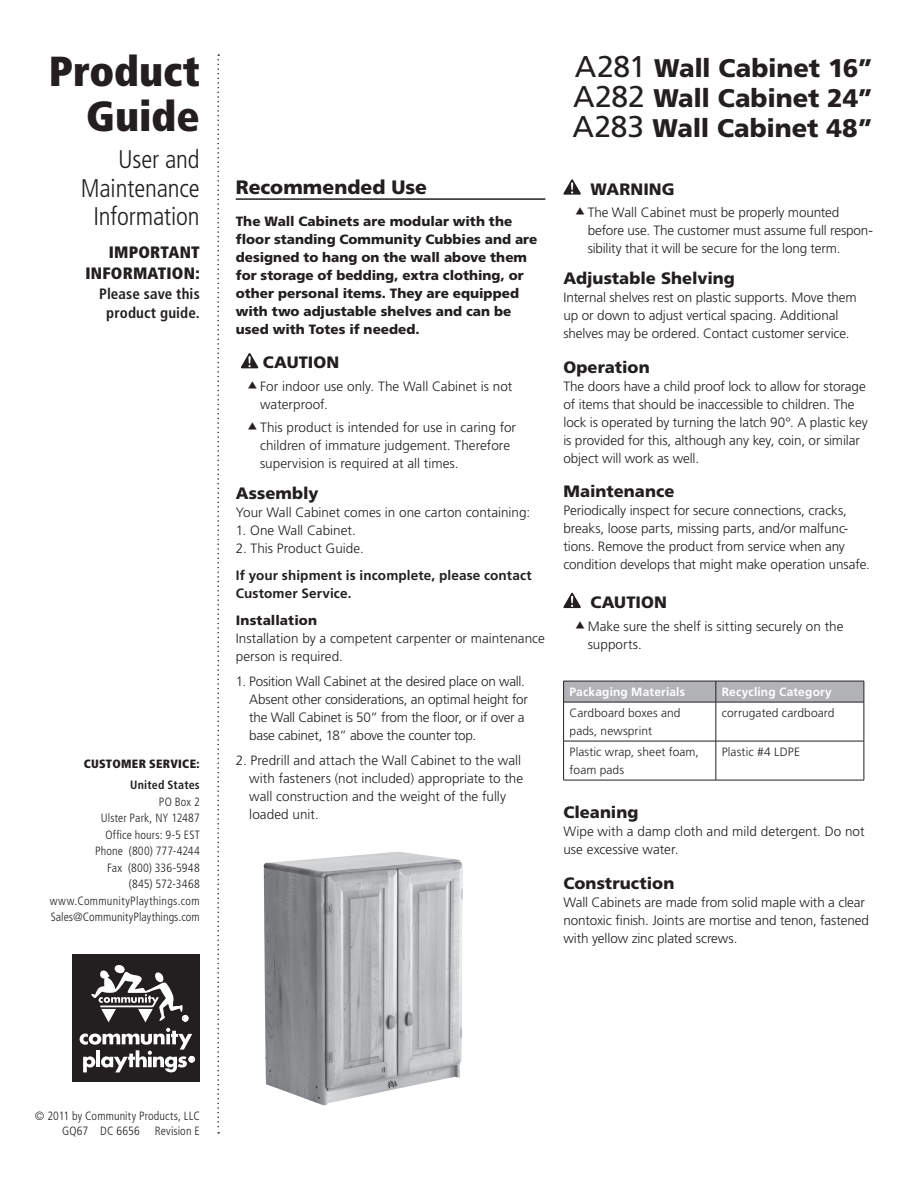
<style>
.page{position:relative;width:918px;height:1188px;background:#fff}
.page>*{position:absolute;margin:0;border:0;box-sizing:border-box;transform-origin:0 0}
.t1{font:900 condensed 42px/45px "Frutiger LT Std";color:#231f20;text-align:right}
.t2{font:900 25.5px "Frutiger LT Std";letter-spacing:-.005em;color:#231f20}
.t3{font:300 condensed 25.5px/28.5px "Frutiger LT Std";letter-spacing:-.005em;color:#231f20;text-align:right}
.Recomended_Use_Head{font:900 19.5px "Frutiger LT Std";color:#231f20}
.Heading{font:900 16.5px "Frutiger LT Std";color:#231f20}
.t4{font:900 condensed 16.5px/21px "Frutiger LT Std";letter-spacing:.01em;color:#231f20;text-align:right}
.Warning_Head{font:900 16.5px "Frutiger LT Std";letter-spacing:.005em;color:#231f20}
.t5{font:700 condensed 15px/19.5px "Frutiger LT Std";letter-spacing:.01em;color:#231f20;text-align:center}
.Body_Text_Numbering{font:300 13.5px/18px "Frutiger LT Std";letter-spacing:-.005em;color:#231f20}
.Body_Text{font:300 13.5px/18px "Frutiger LT Std";letter-spacing:-.005em;color:#231f20}
.Warning_Bulleted{font:300 13.5px/18px "Frutiger LT Std";color:#231f20}
.Warning_Head-2{font:900 13.5px/18px "Frutiger LT Std";color:#231f20}
.Body_Text_Bold{font:700 13.5px/18px "Frutiger LT Std";letter-spacing:.01em;color:#231f20}
.Body_Text_Numbering-2{font:900 13.5px "Frutiger LT Std";letter-spacing:.005em;color:#231f20}
.t6{font:300 condensed 12px/16.5px "Frutiger LT Std";letter-spacing:.01em;color:#231f20;text-align:right}
.Recomende_Use_Text{font:300 12px/18px "Frutiger LT Std";letter-spacing:.01em;color:#231f20}
.Recomende_Use_Text-2{font:700 12px "Frutiger LT Std";letter-spacing:.015em;color:#fff}
.t7{font:900 condensed 12px "Frutiger LT Std";letter-spacing:.025em;color:#231f20}
.t8{font:700 condensed 12px "Frutiger LT Std";letter-spacing:.015em;color:#231f20}
.s1{font-weight:400;font-size:30px}
</style>
<div class="page">
<svg style="left:217px;top:54px;width:2px;height:1080px"></svg>
<div style="left:72px;top:954px;width:128px;height:128px;background:#231f20"></div>
<svg style="left:91px;top:965px;width:97px;height:57px"></svg>
<svg style="left:80px;top:1028px;width:115px;height:44px"></svg>
<hr style="left:236px;top:198px;width:309px;height:2px;background:#231f20">
<svg style="left:241px;top:353px;width:18px;height:15px"></svg>
<svg style="left:563px;top:179px;width:18px;height:16px"></svg>
<svg style="left:563px;top:592px;width:18px;height:16px"></svg>
<img style="left:264px;top:852px;width:199px;height:254px">
<hr style="left:563px;top:741px;width:1px;height:39px;background:#231f20">
<hr style="left:716px;top:741px;width:1px;height:39px;background:#231f20">
<hr style="left:864px;top:741px;width:1px;height:39px;background:#231f20">
<hr style="left:563px;top:780px;width:153px;height:1px;background:#231f20">
<hr style="left:716px;top:780px;width:148px;height:1px;background:#231f20">
<hr style="left:563px;top:702px;width:1px;height:39px;background:#231f20">
<hr style="left:716px;top:702px;width:1px;height:39px;background:#231f20">
<hr style="left:864px;top:702px;width:1px;height:39px;background:#231f20">
<hr style="left:563px;top:741px;width:153px;height:1px;background:#231f20">
<hr style="left:716px;top:741px;width:148px;height:1px;background:#231f20">
<svg style="left:563px;top:681px;width:302px;height:21px;background:#aaaaae"></svg>
<hr style="left:563px;top:702px;width:153px;height:1px;background:#231f20">
<hr style="left:716px;top:702px;width:148px;height:1px;background:#231f20">
<p class="t1" style="left:49px;top:48px;width:152px">Product<br>Guide</p>
<p class="t3" style="left:81px;top:145px;width:121px">User and<br>Maintenance<br>Information</p>
<p class="t4" style="left:85px;top:242px;width:116px">IMPORTANT<br>INFORMATION:</p>
<p class="t5" style="left:99px;top:284px;width:102px">Please save this product guide.</p>
<p class="t7" style="left:84px;top:756px;width:118px">CUSTOMER SERVICE:</p>
<p class="t8" style="left:130px;top:778px;width:71px">United States</p>
<p class="t6" style="left:50px;top:793px;width:152px">PO Box 2<br>Ulster Park, NY 12487<br>Office hours: 9-5 EST<br>Phone (800) 777-4244<br>Fax (800) 336-5948<br>(845) 572-3468 www.CommunityPlaythings.com</p>
<p class="t6" style="left:51px;top:909px;width:151px">Sales@CommunityPlaythings.com</p>
<p class="Recomended_Use_Head" style="left:236px;top:175px;width:193px">Recommended Use</p>
<p class="Warning_Head-2" style="left:236px;top:212px;width:303px">The Wall Cabinets are modular with the floor standing Community Cubbies and are designed to hang on the wall above them for storage of bedding, extra clothing, or other personal items. They are equipped with two adjustable shelves and can be used with Totes if needed.</p>
<p class="Warning_Head" style="left:263px;top:353px;width:78px">CAUTION</p>
<p class="Warning_Bulleted" style="left:260px;top:377px;width:254px">For indoor use only. The Wall Cabinet is not waterproof.</p>
<p class="Warning_Bulleted" style="left:260px;top:419px;width:258px">This product is intended for use in caring for children of immature judgement. Therefore supervision is required at all times.</p>
<p class="Heading" style="left:236px;top:483px;width:84px">Assembly</p>
<p class="Body_Text" style="left:236px;top:504px;width:296px">Your Wall Cabinet comes in one carton containing:</p>
<p class="Body_Text" style="left:236px;top:522px;width:122px">1. One Wall Cabinet.</p>
<p class="Body_Text" style="left:236px;top:540px;width:129px">2. This Product Guide.</p>
<p class="Body_Text_Bold" style="left:236px;top:567px;width:297px">If your shipment is incomplete, please contact<br>Customer Service.</p>
<p class="Body_Text_Numbering-2" style="left:236px;top:612px;width:83px">Installation</p>
<p class="Body_Text_Numbering" style="left:236px;top:630px;width:311px">Installation by a competent carpenter or maintenance person is required.</p>
<p class="Body_Text" style="left:249px;top:672px;width:280px;text-indent:-14px">1. Position Wall Cabinet at the desired place on wall.<br>Absent other considerations, an optimal height for the Wall Cabinet is 50” from the floor, or if over a base cabinet, 18” above the counter top.</p>
<p class="Body_Text" style="left:249px;top:751px;width:275px;text-indent:-14px">2. Predrill and attach the Wall Cabinet to the wall with fasteners (not included) appropriate to the wall construction and the weight of the fully loaded unit.</p>
<p class="t2" style="left:575px;top:52px;width:300px"><span class="s1">A281</span> Wall Cabinet 16”</p>
<p class="t2" style="left:573px;top:82px;width:301px"><span class="s1">A282</span> Wall Cabinet 24”</p>
<p class="t2" style="left:572px;top:112px;width:302px"><span class="s1">A283</span> Wall Cabinet 48”</p>
<p class="Warning_Head" style="left:590px;top:179px;width:86px">WARNING</p>
<p class="Warning_Bulleted" style="left:588px;top:204px;width:287px">The Wall Cabinet must be properly mounted before use. The customer must assume full respon&shy;sibility that it will be secure for the long term.</p>
<p class="Heading" style="left:563px;top:268px;width:173px">Adjustable Shelving</p>
<p class="Body_Text_Numbering" style="left:563px;top:289px;width:295px">Internal shelves rest on plastic supports. Move them up or down to adjust vertical spacing. Additional shelves may be ordered. Contact customer service.</p>
<p class="Heading" style="left:563px;top:357px;width:88px">Operation</p>
<p class="Body_Text_Numbering" style="left:563px;top:377px;width:306px">The doors have a child proof lock to allow for storage of items that should be inaccessible to children. The lock is operated by turning the latch 90°. A plastic key is provided for this, although any key, coin, or similar object will work as well.</p>
<p class="Heading" style="left:563px;top:481px;width:113px">Maintenance</p>
<p class="Body_Text_Numbering" style="left:563px;top:502px;width:308px">Periodically inspect for secure connections, cracks, breaks, loose parts, missing parts, and/or malfunc&shy;tions. Remove the product from service when any condition develops that might make operation unsafe.</p>
<p class="Warning_Head" style="left:590px;top:592px;width:78px">CAUTION</p>
<p class="Warning_Bulleted" style="left:588px;top:617px;width:257px">Make sure the shelf is sitting securely on the supports.</p>
<p class="Recomende_Use_Text-2" style="left:570px;top:685px;width:117px">Packaging Materials</p>
<p class="Recomende_Use_Text-2" style="left:722px;top:685px;width:112px">Recycling Category</p>
<p class="Recomende_Use_Text" style="left:570px;top:704px;width:112px">Cardboard boxes and pads, newsprint</p>
<p class="Recomende_Use_Text" style="left:722px;top:704px;width:114px">corrugated cardboard</p>
<p class="Recomende_Use_Text" style="left:570px;top:743px;width:131px">Plastic wrap, sheet foam, foam pads</p>
<p class="Recomende_Use_Text" style="left:722px;top:743px;width:80px">Plastic #4 LDPE</p>
<p class="Heading" style="left:563px;top:803px;width:77px">Cleaning</p>
<p class="Body_Text_Numbering" style="left:563px;top:823px;width:303px">Wipe with a damp cloth and mild detergent. Do not use excessive water.</p>
<p class="Heading" style="left:563px;top:873px;width:112px">Construction</p>
<p class="Body_Text_Numbering" style="left:563px;top:893px;width:307px">Wall Cabinets are made from solid maple with a clear nontoxic finish. Joints are mortise and tenon, fastened with yellow zinc plated screws.</p>
<p class="t6" style="left:35px;top:1108px;width:166px">© 2011 by Community Products, LLC</p>
<p class="t6" style="left:62px;top:1123px;width:139px">GQ67 DC 6656 Revision E</p>
</div>
